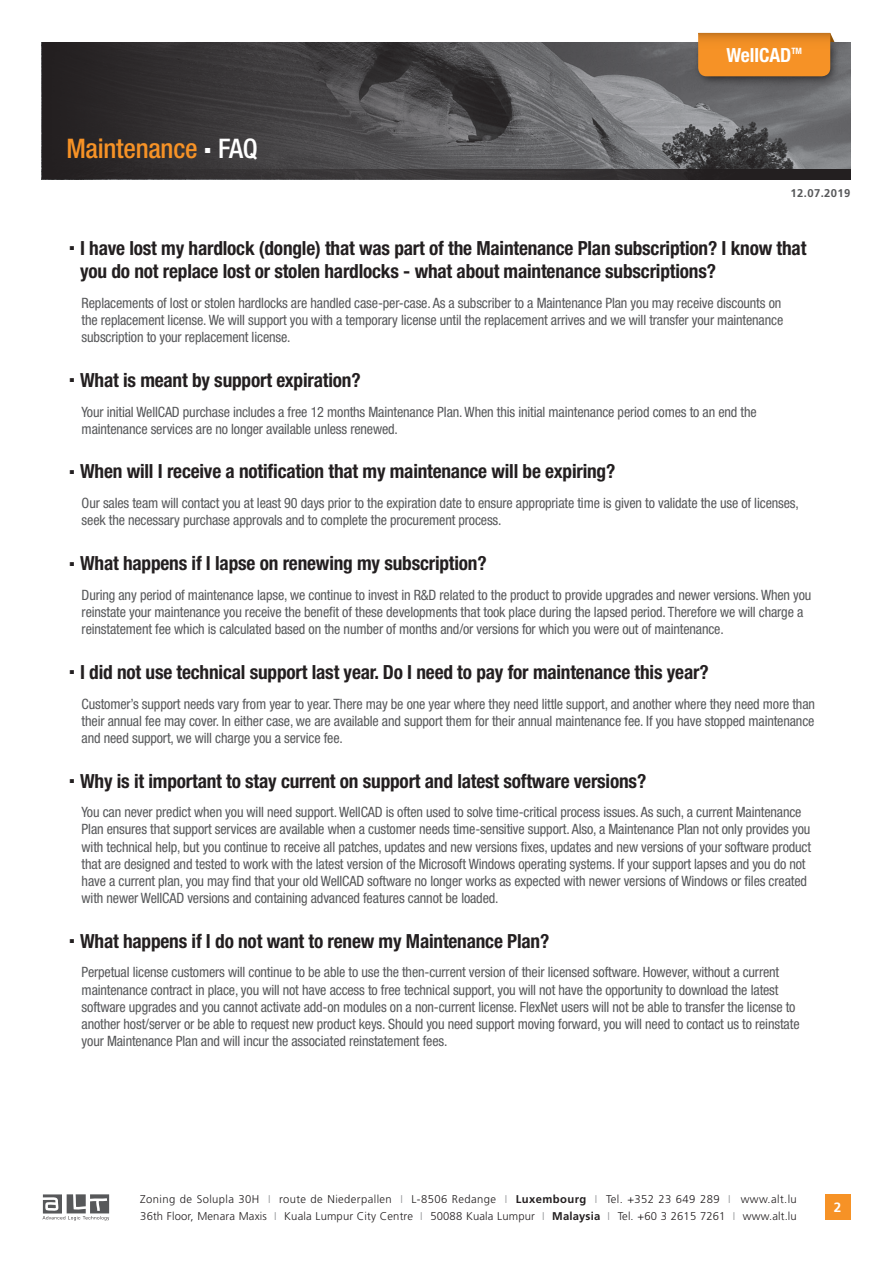
<style>
.page{position:relative;width:893px;height:1263px;background:#fff}
.page>*{position:absolute;margin:0;border:0;box-sizing:border-box;transform-origin:0 0}
.t1{font:500 condensed 27px "Helvetica Neue LT Std";letter-spacing:-.01em;color:#f69226}
.t2{font:700 condensed 19.5px/23.4px "Helvetica Neue LT Std";letter-spacing:-.01em;color:#231f20}
.t3{font:700 condensed 19.5px "Helvetica Neue LT Std";color:#fff}
.t4{font:condensed 14.25px/17.1px "Helvetica Neue LT Std";letter-spacing:-.01em;color:#57585a}
.t5{font:700 13.5px "Frutiger";color:#fff}
.t6{font:300 11.25px/17.7px "Frutiger";letter-spacing:.015em;color:#231f20}
.t7{font:700 11.25px "Frutiger";letter-spacing:.035em;color:#57585a}
.t8{font:700 condensed 8.7px "Helvetica Neue LT Std";color:#fff}
.s1{color:#fff}
.s2{color:#939598}
.s3{font-weight:700}
</style>
<div class="page">
<img style="left:680px;top:43px;width:170px;height:126px">
<div style="left:42px;top:169px;width:808px;height:10px;background:#231f20"></div>
<svg style="left:42px;top:43px;width:638px;height:136px;background:#4a484a"></svg>
<div style="left:693px;top:36px;width:147px;height:51px;background:#231f20;opacity:.75"></div>
<svg style="left:698px;top:33px;width:151px;height:43px;background:#e18c30"></svg>
<svg style="left:43px;top:1194px;width:66px;height:26px"></svg>
<div style="left:825px;top:1194px;width:25px;height:26px;background:#f69226"></div>
<h1 class="t1" style="left:66px;top:132px;width:193px">Maintenance <sup>.</sup> <span class="s1">FAQ</span></h1>
<h2 class="t3" style="left:726px;top:43px;width:67px">WellCAD</h2>
<p class="t8" style="left:791px;top:46px;width:12px">TM</p>
<p class="t7" style="left:790px;top:187px;width:61px">12.07.2019</p>
<h2 class="t2" style="left:80px;top:236px;width:728px;text-indent:-11px"><sup>.</sup> I have lost my hardlock (dongle) that was part of the Maintenance Plan subscription? I know that you do not replace lost or stolen hardlocks - what about maintenance subscriptions?</h2>
<p class="t4" style="left:82px;top:294px;width:703px">Replacements of lost or stolen hardlocks are handled case-per-case. As a subscriber to a Maintenance Plan you may receive discounts on the replacement license. We will support you with a temporary license until the replacement arrives and we will transfer your maintenance subscription to your replacement license.</p>
<h2 class="t2" style="left:69px;top:368px;width:293px"><sup>.</sup> What is meant by support expiration?</h2>
<p class="t4" style="left:82px;top:403px;width:676px">Your initial WellCAD purchase includes a free 12 months Maintenance Plan. When this initial maintenance period comes to an end the maintenance services are no longer available unless renewed.</p>
<h2 class="t2" style="left:69px;top:459px;width:548px"><sup>.</sup> When will I receive a notification that my maintenance will be expiring?</h2>
<p class="t4" style="left:82px;top:495px;width:719px">Our sales team will contact you at least 90 days prior to the expiration date to ensure appropriate time is given to validate the use of licenses, seek the necessary purchase approvals and to complete the procurement process.</p>
<h2 class="t2" style="left:69px;top:551px;width:419px"><sup>.</sup> What happens if I lapse on renewing my subscription?</h2>
<p class="t4" style="left:82px;top:586px;width:731px">During any period of maintenance lapse, we continue to invest in R&amp;D related to the product to provide upgrades and newer versions. When you reinstate your maintenance you receive the benefit of these developments that took place during the lapsed period. Therefore we will charge a reinstatement fee which is calculated based on the number of months and/or versions for which you were out of maintenance.</p>
<h2 class="t2" style="left:69px;top:660px;width:641px"><sup>.</sup> I did not use technical support last year. Do I need to pay for maintenance this year?</h2>
<p class="t4" style="left:82px;top:695px;width:735px;text-align:justify">Customer’s support needs vary from year to year. There may be one year where they need little support, and another where they need more than their annual fee may cover. In either case, we are available and support them for their annual maintenance fee. If you have stopped maintenance and need support, we will charge you a service fee.</p>
<h2 class="t2" style="left:69px;top:769px;width:579px"><sup>.</sup> Why is it important to stay current on support and latest software versions?</h2>
<p class="t4" style="left:82px;top:804px;width:731px">You can never predict when you will need support. WellCAD is often used to solve time-critical process issues. As such, a current Maintenance Plan ensures that support services are available when a customer needs time-sensitive support. Also, a Maintenance Plan not only provides you with technical help, but you continue to receive all patches, updates and new versions fixes, updates and new versions of your software product that are designed and tested to work with the latest version of the Microsoft Windows operating systems. If your support lapses and you do not have a current plan, you may find that your old WellCAD software no longer works as expected with newer versions of Windows or files created with newer WellCAD versions and containing advanced features cannot be loaded.</p>
<h2 class="t2" style="left:69px;top:929px;width:482px"><sup>.</sup> What happens if I do not want to renew my Maintenance Plan?</h2>
<p class="t4" style="left:82px;top:964px;width:719px">Perpetual license customers will continue to be able to use the then-current version of their licensed software. However, without a current maintenance contract in place, you will not have access to free technical support, you will not have the opportunity to download the latest software upgrades and you cannot activate add-on modules on a non-current license. FlexNet users will not be able to transfer the license to another host/server or be able to request new product keys. Should you need support moving forward, you will need to contact us to reinstate your Maintenance Plan and will incur the associated reinstatement fees.</p>
<p class="t6" style="left:140px;top:1190px;width:658px">Zoning de Solupla 30H <span class="s2">I</span> route de Niederpallen <span class="s2">I</span> L-8506 Redange <span class="s2">I</span> <span class="s3">Luxembourg</span> <span class="s2">I</span> Tel. +352 23 649 289 <span class="s2">I</span> www.alt.lu<br>36th Floor, Menara Maxis <span class="s2">I</span> Kuala Lumpur City Centre <span class="s2">I</span> 50088 Kuala Lumpur <span class="s2">I</span> <span class="s3">Malaysia</span> <span class="s2">I</span> Tel. +60 3 2615 7261 <span class="s2">I</span> www.alt.lu</p>
<p class="t5" style="left:834px;top:1200px;width:9px">2</p>
</div>
